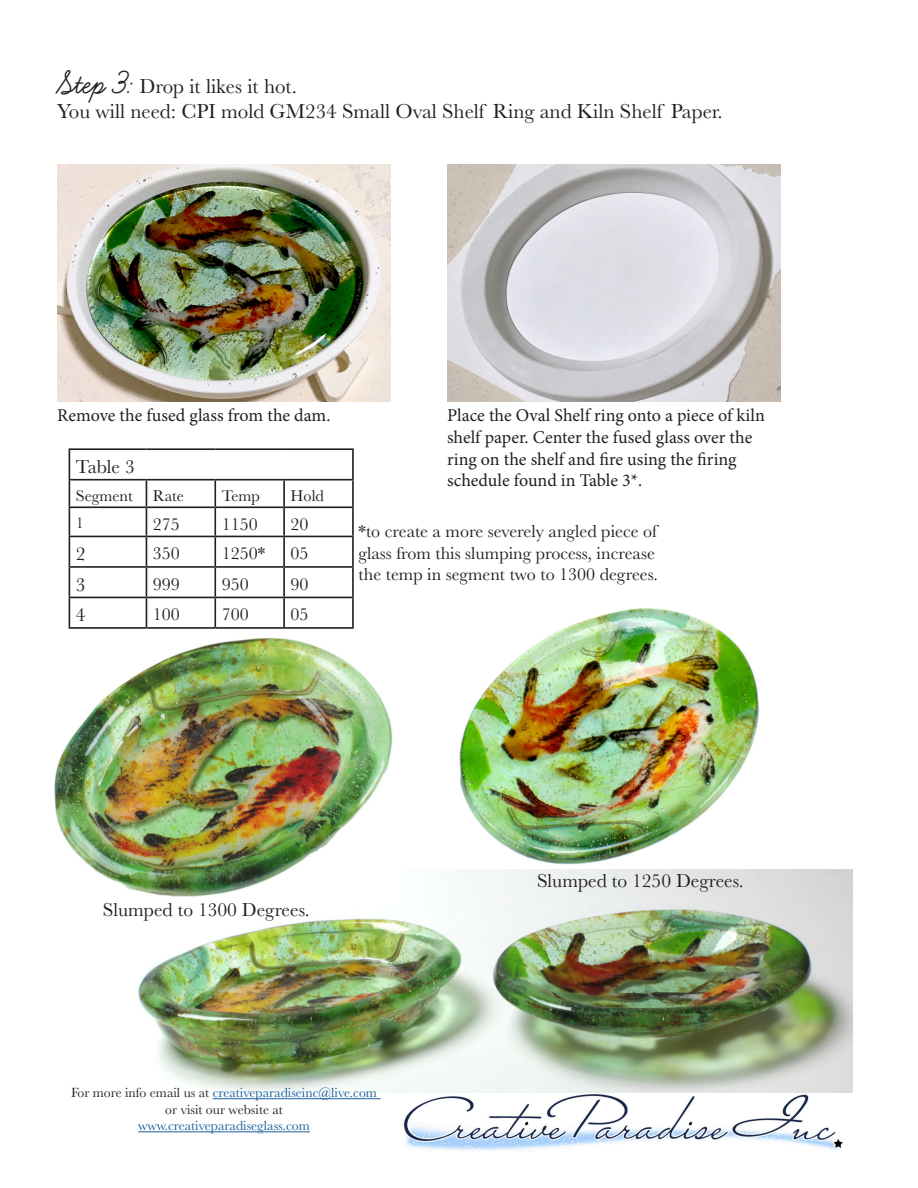
<style>
.page{position:relative;width:918px;height:1188px;background:#fff}
.page>*{position:absolute;margin:0;border:0;box-sizing:border-box;transform-origin:0 0}
.t1{font:21px "Baskerville";color:#231f20}
.t2{font:19.5px "Baskerville";color:#231f20}
.t3{font:18px/21.6px "Minion Pro";color:#231f20}
.t4{font:18px/21.6px "Baskerville";color:#231f20}
.t5{font:16.2px "Baskerville";color:#231f20}
.t6{font:13.8px "Baskerville";color:#175d9e}
.t7{font:13.8px "Baskerville";color:#231f20}
.s1{font-family:"Learning Curve";font-weight:700;font-size:34.5px}
.s2{color:#231f20}
</style>
<div class="page">
<img style="left:404px;top:1078px;width:449px;height:73px">
<img style="left:138px;top:870px;width:714px;height:223px">
<img style="left:459px;top:608px;width:301px;height:257px">
<img style="left:54px;top:628px;width:349px;height:274px">
<hr style="left:213px;top:1098px;width:168px;height:1px;background:#175d9e">
<hr style="left:138px;top:1131px;width:172px;height:1px;background:#175d9e">
<img style="left:57px;top:164px;width:334px;height:238px">
<img style="left:447px;top:164px;width:334px;height:238px">
<hr style="left:69px;top:448px;width:77px;height:2px;background:#231f20">
<hr style="left:146px;top:448px;width:69px;height:2px;background:#231f20">
<hr style="left:215px;top:448px;width:69px;height:2px;background:#231f20">
<hr style="left:284px;top:448px;width:70px;height:2px;background:#231f20">
<hr style="left:352px;top:450px;width:2px;height:29px;background:#231f20">
<hr style="left:69px;top:479px;width:77px;height:2px;background:#231f20">
<hr style="left:146px;top:479px;width:69px;height:2px;background:#231f20">
<hr style="left:215px;top:479px;width:69px;height:2px;background:#231f20">
<hr style="left:214px;top:481px;width:2px;height:25px;background:#231f20">
<hr style="left:284px;top:479px;width:70px;height:2px;background:#231f20">
<hr style="left:283px;top:481px;width:2px;height:25px;background:#231f20">
<hr style="left:352px;top:481px;width:2px;height:25px;background:#231f20">
<hr style="left:69px;top:506px;width:77px;height:2px;background:#231f20">
<hr style="left:146px;top:506px;width:69px;height:2px;background:#231f20">
<hr style="left:215px;top:506px;width:69px;height:2px;background:#231f20">
<hr style="left:214px;top:508px;width:2px;height:28px;background:#231f20">
<hr style="left:284px;top:506px;width:70px;height:2px;background:#231f20">
<hr style="left:283px;top:508px;width:2px;height:28px;background:#231f20">
<hr style="left:352px;top:508px;width:2px;height:28px;background:#231f20">
<hr style="left:69px;top:536px;width:77px;height:1px;background:#231f20">
<hr style="left:146px;top:536px;width:69px;height:1px;background:#231f20">
<hr style="left:215px;top:536px;width:69px;height:1px;background:#231f20">
<hr style="left:214px;top:537px;width:2px;height:29px;background:#231f20">
<hr style="left:284px;top:536px;width:70px;height:1px;background:#231f20">
<hr style="left:283px;top:537px;width:2px;height:29px;background:#231f20">
<hr style="left:352px;top:537px;width:2px;height:29px;background:#231f20">
<hr style="left:69px;top:566px;width:77px;height:2px;background:#231f20">
<hr style="left:146px;top:566px;width:69px;height:2px;background:#231f20">
<hr style="left:215px;top:566px;width:69px;height:2px;background:#231f20">
<hr style="left:214px;top:568px;width:2px;height:29px;background:#231f20">
<hr style="left:284px;top:566px;width:70px;height:2px;background:#231f20">
<hr style="left:283px;top:568px;width:2px;height:29px;background:#231f20">
<hr style="left:352px;top:568px;width:2px;height:29px;background:#231f20">
<hr style="left:69px;top:597px;width:77px;height:1px;background:#231f20">
<svg style="left:69px;top:450px;width:1px;height:177px"></svg>
<hr style="left:146px;top:597px;width:69px;height:1px;background:#231f20">
<svg style="left:146px;top:481px;width:1px;height:146px"></svg>
<hr style="left:215px;top:597px;width:69px;height:1px;background:#231f20">
<hr style="left:214px;top:598px;width:2px;height:29px;background:#231f20">
<hr style="left:284px;top:597px;width:70px;height:1px;background:#231f20">
<hr style="left:283px;top:598px;width:2px;height:29px;background:#231f20">
<hr style="left:352px;top:598px;width:2px;height:29px;background:#231f20">
<hr style="left:69px;top:627px;width:77px;height:2px;background:#231f20">
<hr style="left:146px;top:627px;width:69px;height:2px;background:#231f20">
<hr style="left:215px;top:627px;width:69px;height:2px;background:#231f20">
<hr style="left:284px;top:627px;width:70px;height:2px;background:#231f20">
<p class="t1" style="left:57px;top:73px;width:241px"><span class="s1">Step 3:</span> Drop it likes it hot.</p>
<p class="t1" style="left:57px;top:98px;width:667px">You will need: CPI mold GM234 Small Oval Shelf Ring and Kiln Shelf Paper.</p>
<p class="t3" style="left:57px;top:405px;width:275px">Remove the fused glass from the dam.</p>
<p class="t3" style="left:447px;top:405px;width:319px">Place the Oval Shelf ring onto a piece of kiln shelf paper. Center the fused glass over the ring on the shelf and fire using the firing schedule found in Table 3*.</p>
<p class="t4" style="left:359px;top:521px;width:301px">*to create a more severely angled piece of glass from this slumping process, increase the temp in segment two to 1300 degrees.</p>
<p class="t2" style="left:76px;top:454px;width:60px">Table 3</p>
<p class="t5" style="left:76px;top:485px;width:59px">Segment</p>
<p class="t5" style="left:153px;top:485px;width:33px">Rate</p>
<p class="t5" style="left:222px;top:485px;width:40px">Temp</p>
<p class="t5" style="left:291px;top:485px;width:35px">Hold</p>
<p class="t5" style="left:76px;top:513px;width:10px">1</p>
<p class="t4" style="left:153px;top:514px;width:28px">275</p>
<p class="t4" style="left:222px;top:514px;width:37px">1150</p>
<p class="t4" style="left:291px;top:514px;width:19px">20</p>
<p class="t2" style="left:76px;top:542px;width:11px">2</p>
<p class="t4" style="left:153px;top:543px;width:28px">350</p>
<p class="t4" style="left:222px;top:543px;width:45px">1250*</p>
<p class="t4" style="left:291px;top:543px;width:19px">05</p>
<p class="t2" style="left:76px;top:572px;width:11px">3</p>
<p class="t4" style="left:153px;top:573px;width:28px">999</p>
<p class="t4" style="left:222px;top:573px;width:28px">950</p>
<p class="t4" style="left:291px;top:573px;width:19px">90</p>
<p class="t2" style="left:76px;top:603px;width:11px">4</p>
<p class="t4" style="left:153px;top:604px;width:28px">100</p>
<p class="t4" style="left:222px;top:604px;width:28px">700</p>
<p class="t4" style="left:291px;top:604px;width:19px">05</p>
<p class="t2" style="left:103px;top:897px;width:208px">Slumped to 1300 Degrees.</p>
<p class="t6" style="left:71px;top:1084px;width:307px"><span class="s2">For more info email us at</span> creativeparadiseinc@live.com</p>
<p class="t7" style="left:165px;top:1101px;width:119px">or visit our website at</p>
<p class="t6" style="left:138px;top:1117px;width:173px">www.creativeparadiseglass.com</p>
<p class="t2" style="left:537px;top:868px;width:208px">Slumped to 1250 Degrees.</p>
</div>
